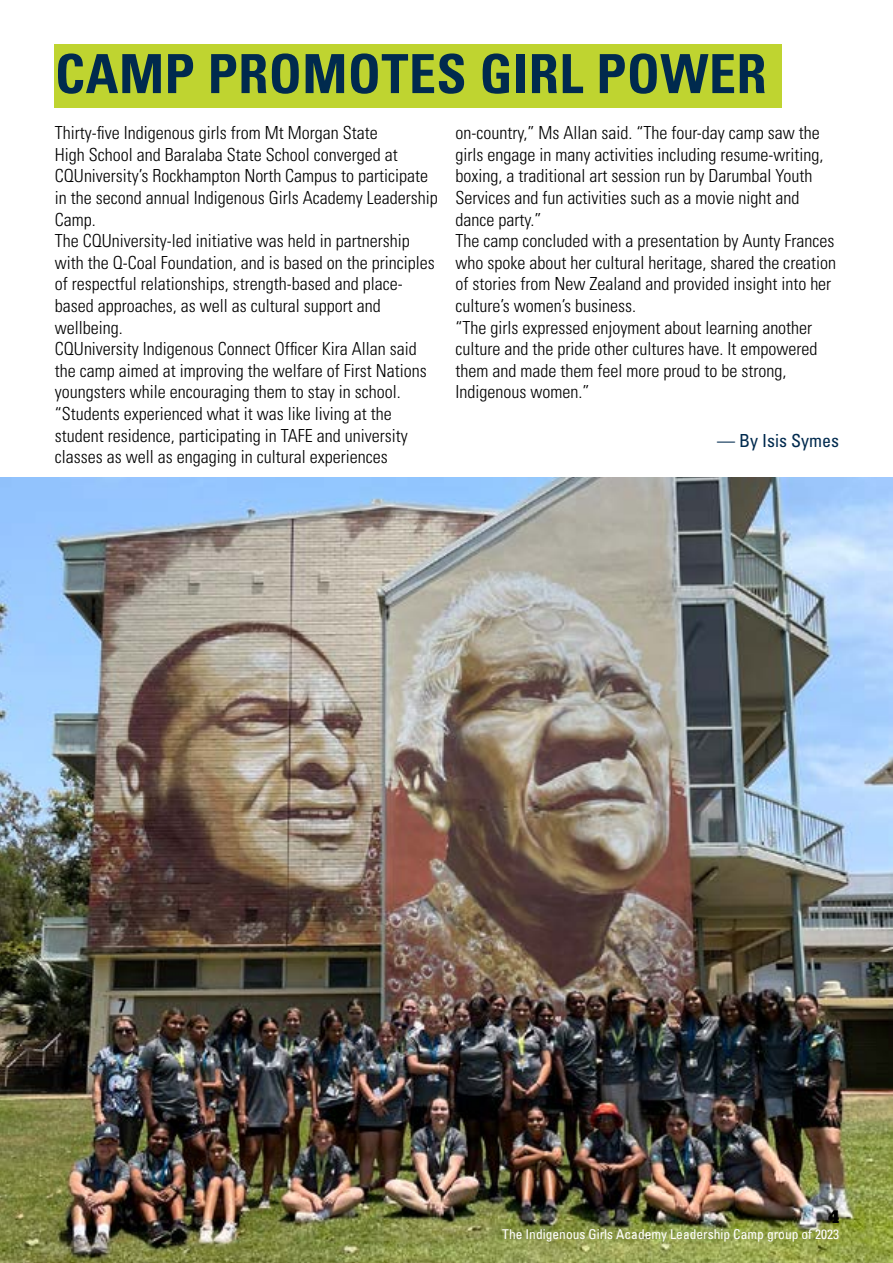
<style>
.page{position:relative;width:893px;height:1263px;background:#fff}
.page>*{position:absolute;margin:0;border:0;box-sizing:border-box;transform-origin:0 0}
.t1{font:700 condensed 54px "Univers LT Std";letter-spacing:.01em;color:#002a4e}
.t2{font:300 condensed 18px/21.6px "Univers LT Std";color:#000}
.t3{font:condensed 18px "Univers LT Std";color:#002a4e}
.t4{font:700 18px "Stag";color:#000}
.t5{font:condensed 13.5px "Univers LT Std";color:#fff}
</style>
<div class="page">
<img style="left:0;top:477px;width:893px;height:786px">
<div style="left:54px;top:44px;width:727px;height:64px;background:#bfd430"></div>
<h1 class="t1" style="left:55px;top:41px;width:713px">CAMP PROMOTES GIRL POWER</h1>
<p class="t2" style="left:55px;top:122px;width:384px">Thirty-five Indigenous girls from Mt Morgan State<br>High School and Baralaba State School converged at CQUniversity’s Rockhampton North Campus to participate in the second annual Indigenous Girls Academy Leadership Camp.</p>
<p class="t2" style="left:55px;top:230px;width:381px">The CQUniversity-led initiative was held in partnership with the Q-Coal Foundation, and is based on the principles of respectful relationships, strength-based and place&shy;based approaches, as well as cultural support and wellbeing.</p>
<p class="t2" style="left:55px;top:338px;width:373px">CQUniversity Indigenous Connect Officer Kira Allan said the camp aimed at improving the welfare of First Nations youngsters while encouraging them to stay in school. “Students experienced what it was like living at the student residence, participating in TAFE and university classes as well as engaging in cultural experiences</p>
<p class="t2" style="left:455px;top:122px;width:369px">on-country,” Ms Allan said. “The four-day camp saw the girls engage in many activities including resume-writing, boxing, a traditional art session run by Darumbal Youth Services and fun activities such as a movie night and dance party.”</p>
<p class="t2" style="left:455px;top:230px;width:382px">The camp concluded with a presentation by Aunty Frances who spoke about her cultural heritage, shared the creation of stories from New Zealand and provided insight into her culture’s women’s business.</p>
<p class="t2" style="left:455px;top:316px;width:363px">“The girls expressed enjoyment about learning another culture and the pride other cultures have. It empowered them and made them feel more proud to be strong, Indigenous women.”</p>
<p class="t3" style="left:717px;top:429px;width:123px">— By Isis Symes</p>
<p class="t4" style="left:828px;top:1206px;width:12px">4</p>
<p class="t5" style="left:502px;top:1226px;width:338px">The Indigenous Girls Academy Leadership Camp group of 2023</p>
</div>
